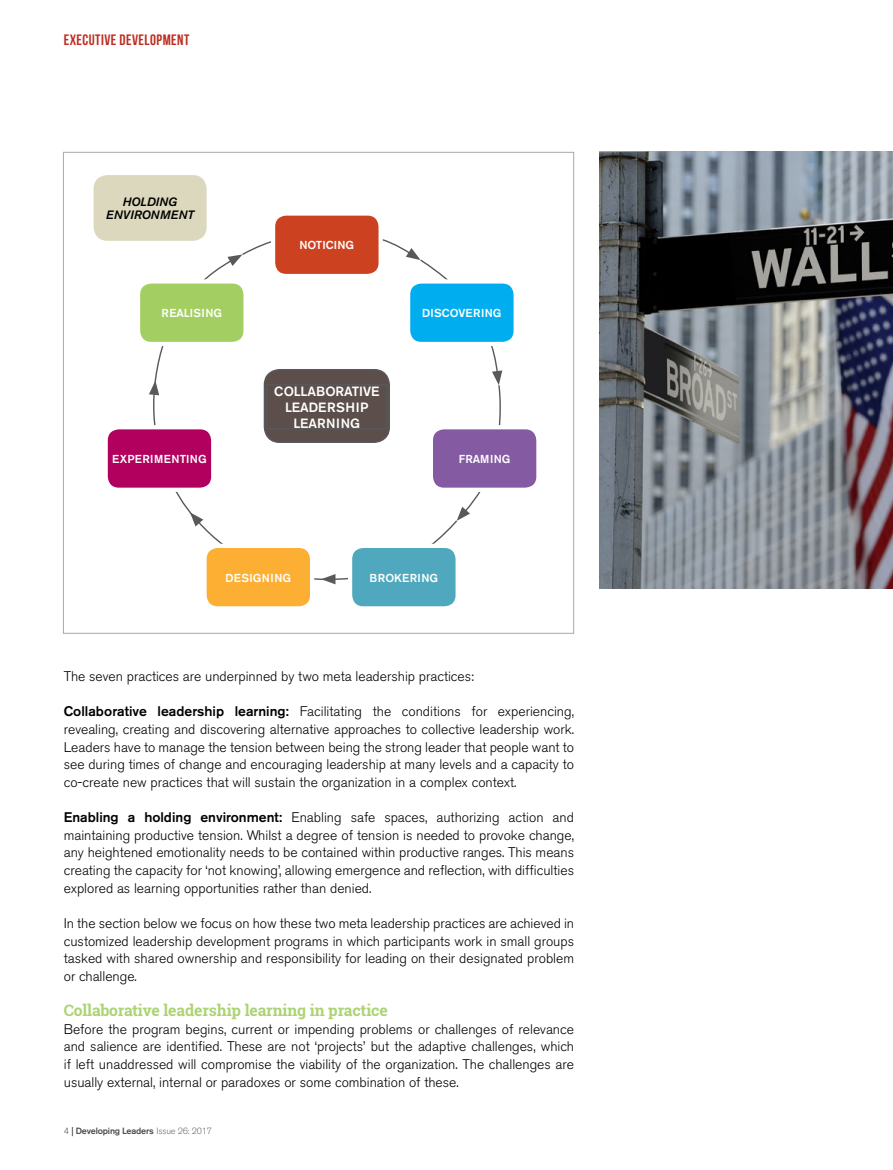
<style>
.page{position:relative;width:893px;height:1170px;background:#fff}
.page>*{position:absolute;margin:0;border:0;box-sizing:border-box;transform-origin:0 0}
.t1{font:700 15.75px "Roboto Slab";letter-spacing:-.01em;color:#acd373}
.t2{font:700 15px "Bebas Neue";letter-spacing:.03em;color:#bc2d22}
.t3{font:300 13.8px/17.5px "Akzidenz Grotesk BE";color:#000;text-align:justify}
.t4{font:500 13.35px/15.9px "Akzidenz Grotesk BE";color:#fff;text-align:center}
.t5{font:italic 500 12px/13.5px "Akzidenz Grotesk BE";letter-spacing:.01em;color:#000;text-align:center}
.t6{font:500 11.4px "Akzidenz Grotesk BE";letter-spacing:.02em;color:#fff}
.t7{font:500 11.4px "Akzidenz Grotesk BE";letter-spacing:.04em;color:#fff}
.t8{font:500 11.4px "Akzidenz Grotesk BE";color:#fff}
.t9{font:500 9px "Akzidenz Grotesk BE";letter-spacing:-.02em;color:#4d4d4f}
.s1{font-weight:500}
.s2{font-weight:300;color:#58595b}
.s3{font-family:"Bliss 2";font-weight:300;color:#000}
.s4{font-weight:300;color:#6d6e71}
</style>
<div class="page">
<svg style="left:149px;top:233px;width:353px;height:351px"></svg>
<div style="left:94px;top:175px;width:113px;height:66px;background:#dbd8bd;border-radius:14px"></div>
<div style="left:273px;top:213px;width:108px;height:63px;background:#cc4221;border-radius:13px"></div>
<div style="left:271px;top:211px;width:112px;height:67px;border:4px solid #fff;border-radius:13px"></div>
<div style="left:350px;top:546px;width:108px;height:62px;background:#4fa8bd;border-radius:13px"></div>
<div style="left:348px;top:543px;width:112px;height:67px;border:4px solid #fff;border-radius:13px"></div>
<div style="left:205px;top:546px;width:107px;height:62px;background:#fdaf33;border-radius:13px"></div>
<div style="left:202px;top:543px;width:112px;height:67px;border:4px solid #fff;border-radius:13px"></div>
<div style="left:431px;top:427px;width:107px;height:62px;background:#845aa2;border-radius:13px"></div>
<div style="left:429px;top:425px;width:112px;height:67px;border:4px solid #fff;border-radius:13px"></div>
<div style="left:106px;top:427px;width:107px;height:62px;background:#b1005d;border-radius:13px"></div>
<div style="left:104px;top:425px;width:111px;height:67px;border:4px solid #fff;border-radius:13px"></div>
<div style="left:408px;top:281px;width:108px;height:63px;background:#00aeef;border-radius:13px"></div>
<div style="left:406px;top:279px;width:112px;height:67px;border:4px solid #fff;border-radius:13px"></div>
<div style="left:138px;top:281px;width:108px;height:63px;background:#a3cf62;border-radius:13px"></div>
<div style="left:136px;top:279px;width:112px;height:67px;border:4px solid #fff;border-radius:13px"></div>
<div style="left:264px;top:369px;width:125px;height:73px;background:#5c4e4a;border-radius:15px"></div>
<div style="left:264px;top:369px;width:126px;height:74px;border:1px solid #58595b;border-radius:15px"></div>
<div style="left:266px;top:384px;width:122px;height:45px;border:1px solid #58595b"></div>
<img style="left:600px;top:152px;width:293px;height:437px">
<p class="t2" style="left:64px;top:32px;width:127px">EXECUTIVE DEVELOPMENT</p>
<p class="t5" style="left:106px;top:195px;width:89px">HOLDING<br>ENVIRONMENT</p>
<p class="t8" style="left:299px;top:238px;width:56px">NOTICING</p>
<p class="t6" style="left:161px;top:306px;width:62px">REALISING</p>
<p class="t6" style="left:422px;top:306px;width:81px">DISCOVERING</p>
<p class="t4" style="left:274px;top:383px;width:107px">COLLABORATIVE<br>LEADERSHIP<br>LEARNING</p>
<p class="t6" style="left:112px;top:452px;width:96px">EXPERIMENTING</p>
<p class="t6" style="left:459px;top:452px;width:53px">FRAMING</p>
<p class="t7" style="left:226px;top:570px;width:67px">DESIGNING</p>
<p class="t6" style="left:370px;top:570px;width:70px">BROKERING</p>
<p class="t3" style="left:64px;top:667px;width:412px">The seven practices are underpinned by two meta leadership practices:</p>
<p class="t3" style="left:64px;top:703px;width:512px"><span class="s1">Collaborative leadership learning:</span> Facilitating the conditions for experiencing, revealing, creating and discovering alternative approaches to collective leadership work.<br>Leaders have to manage the tension between being the strong leader that people want to see during times of change and encouraging leadership at many levels and a capacity to co-create new practices that will sustain the organization in a complex context.</p>
<p class="t3" style="left:64px;top:808px;width:512px"><span class="s1">Enabling a holding environment:</span> Enabling safe spaces, authorizing action and maintaining productive tension. Whilst a degree of tension is needed to provoke change, any heightened emotionality needs to be contained within productive ranges. This means creating the capacity for ‘not knowing’, allowing emergence and reflection, with difficulties explored as learning opportunities rather than denied.</p>
<p class="t3" style="left:64px;top:914px;width:512px">In the section below we focus on how these two meta leadership practices are achieved in customized leadership development programs in which participants work in small groups tasked with shared ownership and responsibility for leading on their designated problem or challenge.</p>
<p class="t1" style="left:64px;top:999px;width:325px">Collaborative leadership learning in practice</p>
<p class="t3" style="left:64px;top:1020px;width:512px">Before the program begins, current or impending problems or challenges of relevance and salience are identified. These are not ‘projects’ but the adaptive challenges, which if left unaddressed will compromise the viability of the organization. The challenges are usually external, internal or paradoxes or some combination of these.</p>
<p class="t9" style="left:64px;top:1125px;width:150px"><span class="s2">4</span> <span class="s3">|</span> Developing Leaders <span class="s4">Issue 26: 2017</span></p>
</div>
